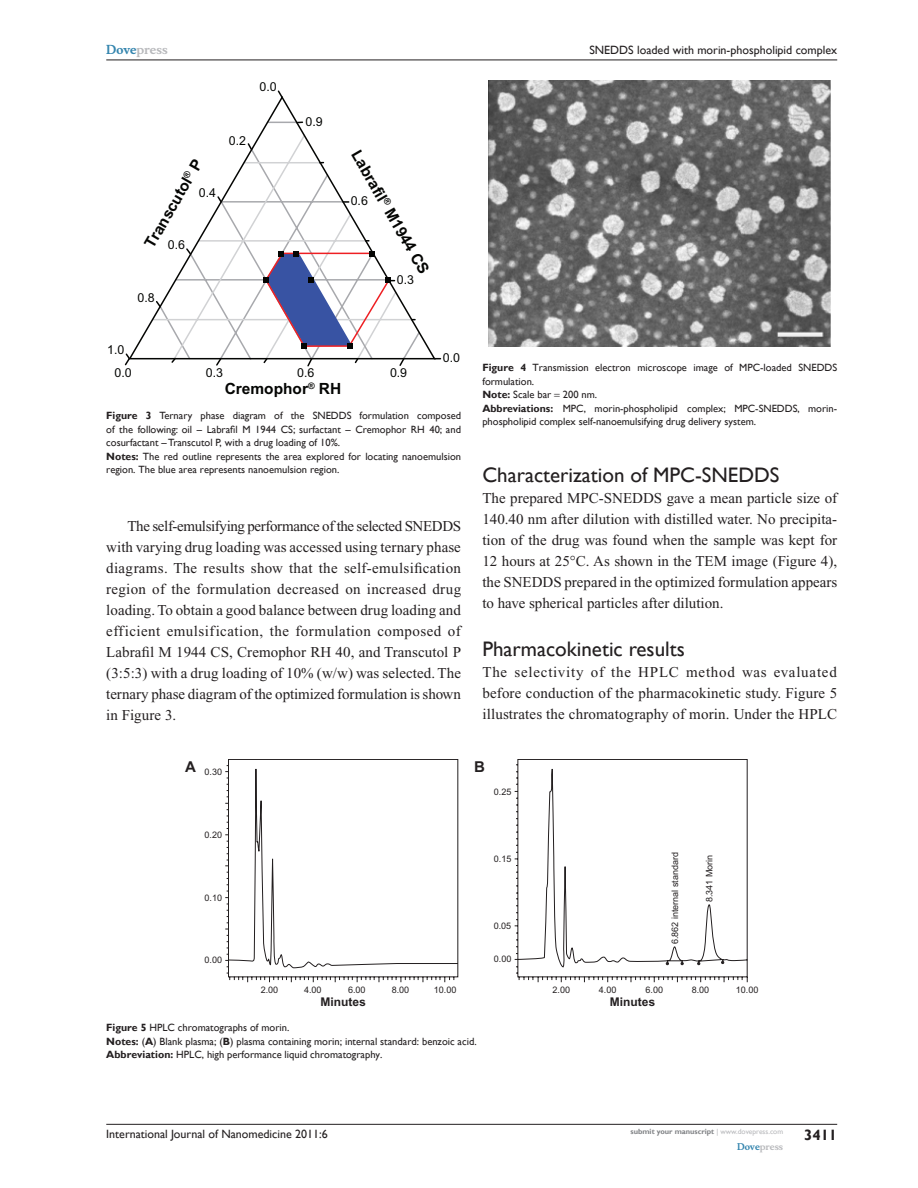
<style>
.page{position:relative;width:918px;height:1188px;background:#fff}
.page>*{position:absolute;margin:0;border:0;box-sizing:border-box;transform-origin:0 0}
.t1{font:21px "Gill Sans";color:#231f20}
.t2{font:700 15.45px "Arial";color:#040503}
.t3{font:15px/21px "Times New Roman";color:#231f20;text-align:justify}
.t4{font:700 15px "Gill Sans";color:#231f20}
.t5{font:700 15px "Arial";color:#231f20}
.t6{font:12.3px "Arial";color:#040503}
.t7{font:12px "Gill Sans";color:#231f20}
.t8{font:700 12px "Arial";color:#231f20}
.t9{font:700 12px "Musee";color:#b8b9bc}
.t10{font:10.5px/13.5px "Gill Sans";color:#231f20}
.t11{font:9px "Arial";color:#231f20}
.t12{font:700 9px "Musee";color:#b8b9bc}
.t13{font:700 7.5px "Gill Sans";color:#808285}
.s1{color:#3485ae}
.s2{font-weight:700}
.s3{font-weight:400;color:#b8b9bc}
</style>
<div class="page">
<hr style="left:106px;top:1124px;width:731px;height:1px;background:#231f20">
<hr style="left:106px;top:60px;width:731px;height:1px;background:#231f20">
<svg style="left:124px;top:90px;width:318px;height:277px"></svg>
<svg style="left:263px;top:251px;width:135px;height:109px"></svg>
<img style="left:489px;top:81px;width:342px;height:265px">
<svg style="left:225px;top:759px;width:523px;height:224px"></svg>
<p class="t9" style="left:106px;top:43px;width:63px"><span class="s1">Dove</span>press</p>
<p class="t6" style="left:260px;top:80px;width:19px">0.0</p>
<p class="t6" style="left:229px;top:133px;width:19px">0.2</p>
<p class="t6" style="left:306px;top:115px;width:19px">0.9</p>
<p class="t2" style="left:141px;top:242px;width:102px;rotate:-60deg">Transcutol<sup>®</sup> P</p>
<p class="t2" style="left:363px;top:147px;width:141px;rotate:60deg">Labrafil<sup>®</sup> M1944 CS</p>
<p class="t6" style="left:199px;top:186px;width:19px">0.4</p>
<p class="t6" style="left:351px;top:194px;width:19px">0.6</p>
<p class="t6" style="left:168px;top:238px;width:19px">0.6</p>
<p class="t6" style="left:397px;top:272px;width:19px">0.3</p>
<p class="t6" style="left:138px;top:291px;width:19px">0.8</p>
<p class="t6" style="left:107px;top:342px;width:19px">1.0</p>
<p class="t6" style="left:443px;top:351px;width:19px">0.0</p>
<p class="t6" style="left:390px;top:366px;width:19px">0.9</p>
<p class="t6" style="left:206px;top:366px;width:19px">0.3</p>
<p class="t10" style="left:106px;top:409px;width:356px"><span class="s2">Figure 3</span> Ternary phase diagram of the SNEDDS formulation composed of the following: oil – Labrafil M 1944 CS; surfactant – Cremophor RH 40; and cosurfactant – Transcutol P, with a drug loading of 10%.<br><span class="s2">Notes:</span> The red outline represents the area explored for locating nanoemulsion region. The blue area represents nanoemulsion region.</p>
<p class="t6" style="left:114px;top:366px;width:19px">0.0</p>
<p class="t6" style="left:297px;top:366px;width:19px">0.6</p>
<p class="t2" style="left:225px;top:379px;width:118px">Cremophor<sup>®</sup> RH</p>
<p class="t3" style="left:106px;top:515px;width:356px;text-indent:21px">The self-emulsifying performance of the selected SNEDDS with varying drug loading was accessed using ternary phase diagrams. The results show that the self-emulsification region of the formulation decreased on increased drug loading. To obtain a good balance between drug loading and efficient emulsification, the formulation composed of Labrafil M 1944 CS, Cremophor RH 40, and Transcutol P (3:5:3) with a drug loading of 10% (w/w) was selected. The ternary phase diagram of the optimized formulation is shown in Figure 3.</p>
<p class="t7" style="left:589px;top:43px;width:249px">SNEDDS loaded with morin-phospholipid complex</p>
<p class="t10" style="left:482px;top:361px;width:356px"><span class="s2">Figure 4</span> Transmission electron microscope image of MPC-loaded SNEDDS formulation.<br><span class="s2">Note:</span> Scale bar 200 nm.<br><span class="s2">Abbreviations:</span> MPC, morin-phospholipid complex; MPC-SNEDDS, morin&shy;phospholipid complex self-nanoemulsifying drug delivery system.</p>
<h1 class="t1" style="left:482px;top:463px;width:297px">Characterization of MPC-SNEDDS</h1>
<p class="t3" style="left:482px;top:488px;width:356px">The prepared MPC-SNEDDS gave a mean particle size of 140.40 nm after dilution with distilled water. No precipita&shy;tion of the drug was found when the sample was kept for 12 hours at 25 C. As shown in the TEM image (Figure 4), the SNEDDS prepared in the optimized formulation appears to have spherical particles after dilution.</p>
<h1 class="t1" style="left:482px;top:637px;width:204px">Pharmacokinetic results</h1>
<p class="t3" style="left:482px;top:662px;width:356px">The selectivity of the HPLC method was evaluated before conduction of the pharmacokinetic study. Figure 5 illustrates the chromatography of morin. Under the HPLC</p>
<p class="t5" style="left:185px;top:758px;width:12px">A</p>
<p class="t5" style="left:474px;top:758px;width:12px">B</p>
<p class="t11" style="left:205px;top:767px;width:19px">0.30</p>
<p class="t11" style="left:494px;top:786px;width:19px">0.25</p>
<p class="t11" style="left:205px;top:830px;width:19px">0.20</p>
<p class="t11" style="left:205px;top:892px;width:19px">0.10</p>
<p class="t11" style="left:205px;top:955px;width:19px">0.00</p>
<p class="t11" style="left:261px;top:984px;width:19px">2.00</p>
<p class="t11" style="left:304px;top:984px;width:19px">4.00</p>
<p class="t11" style="left:348px;top:984px;width:19px">6.00</p>
<p class="t8" style="left:320px;top:995px;width:47px">Minutes</p>
<p class="t11" style="left:392px;top:984px;width:19px">8.00</p>
<p class="t11" style="left:434px;top:984px;width:24px">10.00</p>
<p class="t10" style="left:106px;top:1021px;width:372px"><span class="s2">Figure 5</span> HPLC chromatographs of morin.<br><span class="s2">Notes:</span> (<span class="s2">A</span>) Blank plasma; (<span class="s2">B</span>) plasma containing morin; internal standard: benzoic acid.<br><span class="s2">Abbreviation:</span> HPLC, high performance liquid chromatography.</p>
<p class="t11" style="left:494px;top:854px;width:19px">0.15</p>
<p class="t11" style="left:494px;top:920px;width:19px">0.05</p>
<p class="t11" style="left:494px;top:954px;width:19px">0.00</p>
<p class="t11" style="left:670px;top:944px;width:94px;rotate:-90deg">6.862 internal standard</p>
<p class="t11" style="left:704px;top:902px;width:49px;rotate:-90deg">8.341 Morin</p>
<p class="t11" style="left:553px;top:984px;width:19px">2.00</p>
<p class="t11" style="left:599px;top:984px;width:19px">4.00</p>
<p class="t11" style="left:646px;top:984px;width:19px">6.00</p>
<p class="t8" style="left:610px;top:995px;width:47px">Minutes</p>
<p class="t11" style="left:692px;top:984px;width:19px">8.00</p>
<p class="t11" style="left:736px;top:984px;width:24px">10.00</p>
<p class="t7" style="left:106px;top:1127px;width:223px">International Journal of Nanomedicine 2011:6</p>
<p class="t13" style="left:631px;top:1127px;width:154px">submit your manuscript <span class="s3">| www.dovepress.com</span></p>
<p class="t12" style="left:737px;top:1141px;width:48px"><span class="s1">Dove</span>press</p>
<p class="t4" style="left:804px;top:1126px;width:35px">3411</p>
</div>
